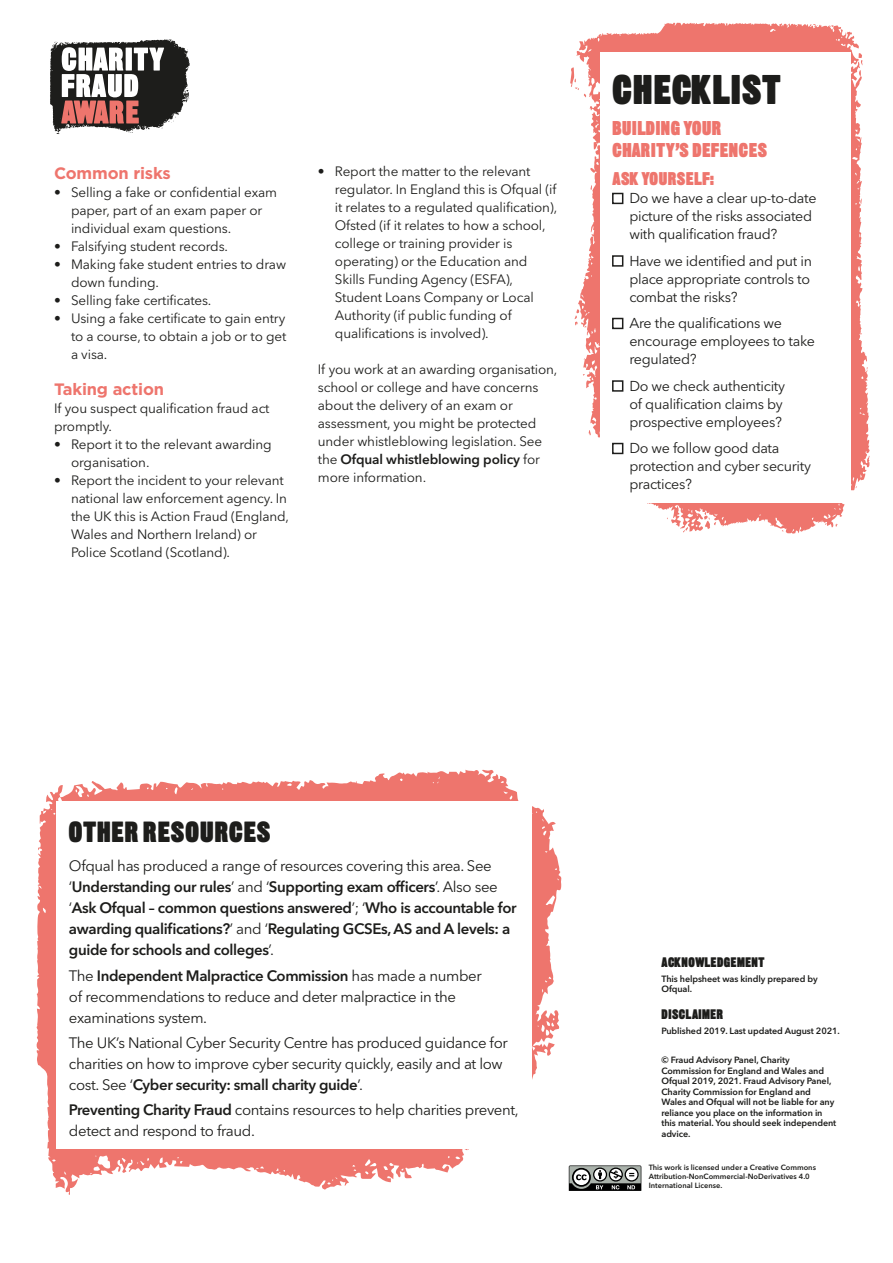
<style>
.page{position:relative;width:893px;height:1263px;background:#fff}
.page>*{position:absolute;margin:0;border:0;box-sizing:border-box;transform-origin:0 0}
.checklist_heading{font:900 40.5px "Sans Thirteen";letter-spacing:.035em;color:#1d1d1b}
.Box_Sub{font:900 28.5px "Sans Thirteen";letter-spacing:.04em;color:#1d1d1b}
.checklist_sub_1{font:900 19.5px/22.5px "Sans Thirteen";letter-spacing:.035em;color:#ee756d}
.checklist_sub_2{font:900 18px "Sans Thirteen";letter-spacing:.035em;color:#ee756d}
.Heading1_colour{font:700 16.5px "Gotham";letter-spacing:-.01em;color:#ee756d}
.Box_Bodytext{font:15px/21px "Avenir Next LT Pro";letter-spacing:-.025em;color:#1d1d1b}
.Box_Bodytext-2{font:600 15px/21px "Avenir Next LT Pro";letter-spacing:-.025em;color:#1d1d1b}
.t1{font:14.25px/18px "Avenir Next LT Pro";letter-spacing:-.02em;color:#1d1d1b}
.Bodytext_after_bulle{font:13.5px/18px "Avenir Next LT Pro";letter-spacing:-.01em;color:#1d1d1b}
.acknowl_sub{font:900 13.5px "Sans Thirteen";letter-spacing:.035em;color:#1d1d1b}
.Acknowl_body{font:600 9px/10.5px "Avenir Next LT Pro";letter-spacing:-.01em;color:#1d1d1b}
.copyright{font:600 7.5px/9px "Avenir Next LT Pro";color:#1d1d1b}
.s1{color:#fff}
.s2{font-weight:600}
.s3{font-size:19.5px;color:#fff}
.s4{font-weight:400}
</style>
<div class="page">
<svg style="left:570px;top:67px;width:6px;height:22px"></svg>
<svg style="left:50px;top:39px;width:140px;height:95px"></svg>
<svg style="left:576px;top:23px;width:294px;height:511px"></svg>
<svg style="left:835px;top:523px;width:3px;height:4px"></svg>
<svg style="left:682px;top:527px;width:6px;height:5px"></svg>
<svg style="left:574px;top:309px;width:13px;height:19px"></svg>
<svg style="left:703px;top:512px;width:13px;height:17px"></svg>
<svg style="left:36px;top:769px;width:526px;height:426px"></svg>
<div style="left:600px;top:52px;width:250px;height:450px;background:#fff"></div>
<div style="left:56px;top:802px;width:475px;height:347px;background:#fff"></div>
<svg style="left:569px;top:1165px;width:72px;height:26px;background:#757775"></svg>
<p class="Heading1_colour" style="left:54px;top:162px;width:123px">Common risks<span class="s1">.</span></p>
<p class="Bodytext_after_bulle" style="left:71px;top:183px;width:208px;text-indent:-17px">• Selling a fake or confidential exam paper, part of an exam paper or individual exam questions.</p>
<p class="Bodytext_after_bulle" style="left:54px;top:237px;width:176px">• Falsifying student records.</p>
<p class="Bodytext_after_bulle" style="left:71px;top:255px;width:217px;text-indent:-17px">• Making fake student entries to draw down funding.</p>
<p class="Bodytext_after_bulle" style="left:54px;top:291px;width:159px">• Selling fake certificates.</p>
<p class="Bodytext_after_bulle" style="left:71px;top:309px;width:217px;text-align:justify;text-indent:-17px">• Using a fake certificate to gain entry to a course, to obtain a job or to get a visa.</p>
<p class="Heading1_colour" style="left:54px;top:378px;width:116px">Taking action<span class="s1">.</span></p>
<p class="Bodytext_after_bulle" style="left:54px;top:399px;width:217px">If you suspect qualification fraud act promptly.</p>
<p class="Bodytext_after_bulle" style="left:71px;top:435px;width:202px;text-indent:-17px">• Report it to the relevant awarding organisation.</p>
<p class="Bodytext_after_bulle" style="left:71px;top:471px;width:220px;text-indent:-17px">• Report the incident to your relevant national law enforcement agency. In the UK this is Action Fraud (England, Wales and Northern Ireland) or Police Scotland (Scotland).</p>
<p class="Bodytext_after_bulle" style="left:335px;top:162px;width:224px;text-indent:-17px">• Report the matter to the relevant regulator. In England this is Ofqual (if it relates to a regulated qualification), Ofsted (if it relates to how a school, college or training provider is operating) or the Education and Skills Funding Agency (ESFA), Student Loans Company or Local Authority (if public funding of qualifications is involved).</p>
<p class="Bodytext_after_bulle" style="left:318px;top:360px;width:241px">If you work at an awarding organisation, school or college and have concerns about the delivery of an exam or assessment, you might be protected under whistleblowing legislation. See the <span class="s2">Ofqual whistleblowing policy</span> for more information.</p>
<p class="checklist_heading" style="left:612px;top:65px;width:173px">CHECKLIST<span class="s3">.</span></p>
<p class="checklist_sub_1" style="left:612px;top:117px;width:161px">BUILDING YOUR<br>CHARITY’S DEFENCES<span class="s1">.</span></p>
<p class="checklist_sub_2" style="left:612px;top:168px;width:103px">ASK YOURSELF:</p>
<p class="t1" style="left:629px;top:189px;width:189px;text-indent:-17px">■ Do we have a clear up-to-date picture of the risks associated with qualification fraud?</p>
<p class="t1" style="left:629px;top:252px;width:184px;text-indent:-17px">■ Have we identified and put in place appropriate controls to combat the risks?</p>
<p class="t1" style="left:629px;top:314px;width:187px;text-indent:-17px">■ Are the qualifications we encourage employees to take regulated?</p>
<p class="t1" style="left:629px;top:377px;width:157px;text-indent:-17px">■ Do we check authenticity of qualification claims by prospective employees?</p>
<p class="t1" style="left:629px;top:439px;width:183px;text-indent:-17px">■ Do we follow good data protection and cyber security practices?</p>
<p class="Box_Sub" style="left:69px;top:814px;width:210px">OTHER RESOURCES<span class="s1">.</span></p>
<p class="Box_Bodytext-2" style="left:69px;top:856px;width:449px"><span class="s4">Ofqual has produced a range of resources covering this area. See ‘</span>Understanding our rules<span class="s4">’ and ‘</span>Supporting exam officers<span class="s4">’. Also see ‘</span>Ask Ofqual – common questions answered<span class="s4">’; ‘</span>Who is accountable for awarding qualifications?<span class="s4">’ and ‘</span>Regulating GCSEs, AS and A levels: a guide for schools and colleges<span class="s4">’.</span></p>
<p class="Box_Bodytext" style="left:69px;top:965px;width:414px">The <span class="s2">Independent Malpractice Commission</span> has made a number of recommendations to reduce and deter malpractice in the examinations system.</p>
<p class="Box_Bodytext" style="left:69px;top:1032px;width:440px">The UK’s National Cyber Security Centre has produced guidance for charities on how to improve cyber security quickly, easily and at low cost. See ‘<span class="s2">Cyber security: small charity guide</span>’.</p>
<p class="Box_Bodytext" style="left:69px;top:1099px;width:451px"><span class="s2">Preventing Charity Fraud</span> contains resources to help charities prevent, detect and respond to fraud.</p>
<p class="acknowl_sub" style="left:661px;top:954px;width:106px">ACKNOWLEDGEMENT<span class="s1">.</span></p>
<p class="Acknowl_body" style="left:661px;top:973px;width:158px">This helpsheet was kindly prepared by<br>Ofqual.</p>
<p class="acknowl_sub" style="left:661px;top:1006px;width:67px">DISCLAIMER<span class="s1">.</span></p>
<p class="Acknowl_body" style="left:661px;top:1025px;width:180px">Published 2019. Last updated August 2021.</p>
<p class="Acknowl_body" style="left:661px;top:1055px;width:176px">© Fraud Advisory Panel, Charity Commission for England and Wales and Ofqual 2019, 2021. Fraud Advisory Panel, Charity Commission for England and Wales and Ofqual will not be liable for any reliance you place on the information in this material. You should seek independent advice.</p>
<p class="copyright" style="left:649px;top:1163px;width:169px">This work is licensed under a Creative Commons<br>Attribution-NonCommercial-NoDerivatives 4.0<br>International License.</p>
</div>
